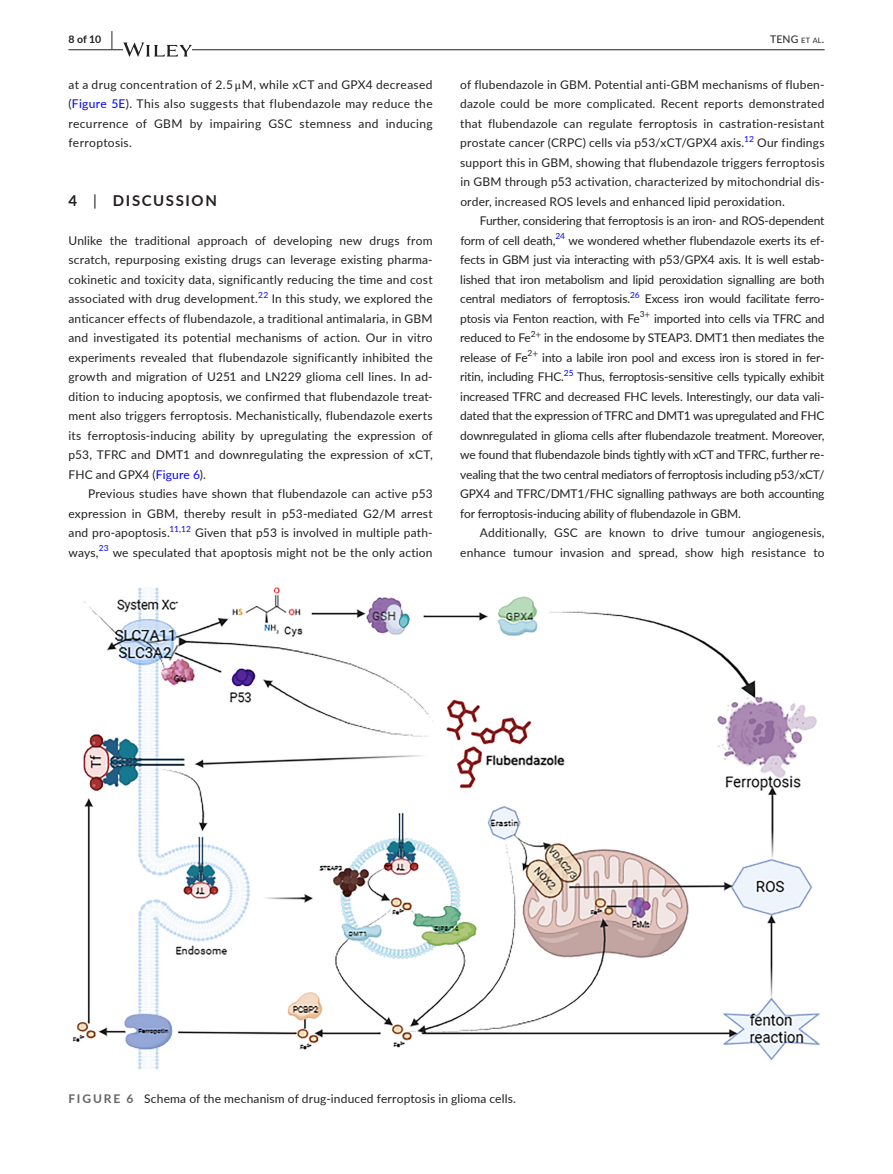
<style>
.page{position:relative;width:893px;height:1174px;background:#fff}
.page>*{position:absolute;margin:0;border:0;box-sizing:border-box;transform-origin:0 0}
.t1{font:700 15px "Lato";letter-spacing:.11em;color:#231f20}
.t2{font:12px/19.5px "Lato";letter-spacing:.005em;color:#231f20;text-align:justify}
.t3{font:12px "Lato";letter-spacing:-.015em;color:#231f20}
.t4{font:10.5px "Lato";color:#231f20}
.t5{font:700 10.5px "Lato";color:#231f20}
.t6{font:8.4px "Lato";letter-spacing:-.01em;color:#00f}
.t7{font:8.4px "Lato";color:#231f20}
.s1{font-size:19.5px}
.s2{font-size:7.35px}
.s3{font-family:"STIX"}
.s4{color:#00f}
.s5{font-weight:400}
.s6{font-weight:700;color:#636366}
</style>
<div class="page">
<hr style="left:68px;top:49px;width:756px;height:1px;background:#231f20">
<svg style="left:123px;top:42px;width:69px;height:15px"></svg>
<img style="left:72px;top:587px;width:748px;height:483px">
<p class="t5" style="left:68px;top:31px;width:46px">8 of 10 <span class="s1">|</span></p>
<p class="t4" style="left:770px;top:31px;width:56px">TENG <span class="s2">et al</span>.</p>
<p class="t2" style="left:68px;top:74px;width:366px">at a drug concentration of 2.5 <span class="s3">μ</span>M, while xCT and GPX4 decreased (<span class="s4">Figure 5E</span>). This also suggests that flubendazole may reduce the recurrence of GBM by impairing GSC stemness and inducing ferroptosis.</p>
<p class="t2" style="left:460px;top:74px;width:366px">of flubendazole in GBM. Potential anti-GBM mechanisms of fluben&shy;dazole could be more complicated. Recent reports demonstrated that flubendazole can regulate ferroptosis in castration-resistant prostate cancer (CRPC) cells via p53/xCT/GPX4 axis.<sup>12</sup> Our findings support this in GBM, showing that flubendazole triggers ferroptosis in GBM through p53 activation, characterized by mitochondrial dis&shy;order, increased ROS levels and enhanced lipid peroxidation.</p>
<p class="t2" style="left:460px;top:210px;width:366px;text-indent:19px">Further, considering that ferroptosis is an iron- and ROS-dependent form of cell death,</p>
<p class="t1" style="left:68px;top:189px;width:150px">4 <span class="s5">|</span> DISCUSSION</p>
<p class="t2" style="left:68px;top:230px;width:366px">Unlike the traditional approach of developing new drugs from scratch, repurposing existing drugs can leverage existing pharma&shy;cokinetic and toxicity data, significantly reducing the time and cost associated with drug development.</p>
<p class="t6" style="left:555px;top:230px;width:11px">24</p>
<p class="t2" style="left:460px;top:230px;width:366px;text-indent:108px">we wondered whether flubendazole exerts its ef&shy;fects in GBM just via interacting with p53/GPX4 axis. It is well estab&shy;lished that iron metabolism and lipid peroxidation signalling are both central mediators of ferroptosis.</p>
<p class="t6" style="left:630px;top:289px;width:11px">26</p>
<p class="t2" style="left:645px;top:288px;width:181px">Excess iron would facilitate ferro-</p>
<p class="t2" style="left:460px;top:308px;width:181px">ptosis via Fenton reaction, with Fe</p>
<p class="t7" style="left:640px;top:308px;width:12px">3<span class="s3">+</span></p>
<p class="t2" style="left:654px;top:308px;width:172px">imported into cells via TFRC and</p>
<p class="t3" style="left:460px;top:329px;width:72px">reduced to Fe</p>
<p class="t7" style="left:531px;top:328px;width:12px">2<span class="s3">+</span></p>
<p class="t2" style="left:544px;top:327px;width:282px">in the endosome by STEAP3. DMT1 then mediates the</p>
<p class="t2" style="left:460px;top:347px;width:69px">release of Fe</p>
<p class="t7" style="left:528px;top:347px;width:12px">2<span class="s3">+</span></p>
<p class="t6" style="left:258px;top:289px;width:11px">22</p>
<p class="t2" style="left:68px;top:288px;width:366px;text-indent:203px">In this study, we explored the anticancer effects of flubendazole, a traditional antimalaria, in GBM and investigated its potential mechanisms of action. Our in vitro experiments revealed that flubendazole significantly inhibited the growth and migration of U251 and LN229 glioma cell lines. In ad&shy;dition to inducing apoptosis, we confirmed that flubendazole treat&shy;ment also triggers ferroptosis. Mechanistically, flubendazole exerts its ferroptosis-inducing ability by upregulating the expression of p53, TFRC and DMT1 and downregulating the expression of xCT, FHC and GPX4 (<span class="s4">Figure 6</span>).</p>
<p class="t2" style="left:68px;top:483px;width:366px;text-indent:20px">Previous studies have shown that flubendazole can active p53 expression in GBM, thereby result in p53-mediated G2/M arrest and pro-apoptosis.</p>
<p class="t2" style="left:460px;top:347px;width:366px;text-indent:82px">into a labile iron pool and excess iron is stored in fer&shy;ritin, including FHC.</p>
<p class="t6" style="left:564px;top:367px;width:11px">25</p>
<p class="t2" style="left:460px;top:366px;width:366px;text-indent:117px">Thus, ferroptosis-sensitive cells typically exhibit increased TFRC and decreased FHC levels. Interestingly, our data vali&shy;dated that the expression of TFRC and DMT1 was upregulated and FHC downregulated in glioma cells after flubendazole treatment. Moreover, we found that flubendazole binds tightly with xCT and TFRC, further re&shy;vealing that the two central mediators of ferroptosis including p53/xCT/ GPX4 and TFRC/DMT1/FHC signalling pathways are both accounting for ferroptosis-inducing ability of flubendazole in GBM.</p>
<p class="t2" style="left:460px;top:522px;width:366px;text-align:right">Additionally, GSC are known to drive tumour angiogenesis, enhance tumour invasion and spread, show high resistance to</p>
<p class="t6" style="left:169px;top:523px;width:23px">11,12</p>
<p class="t2" style="left:195px;top:522px;width:239px">Given that p53 is involved in multiple path-</p>
<p class="t6" style="left:99px;top:542px;width:11px">23</p>
<p class="t2" style="left:113px;top:542px;width:321px">we speculated that apoptosis might not be the only action</p>
<p class="t2" style="left:68px;top:542px;width:32px">ways,</p>
<p class="t2" style="left:68px;top:1088px;width:449px"><span class="s6">FIGURE 6</span> Schema of the mechanism of drug-induced ferroptosis in glioma cells.</p>
</div>
